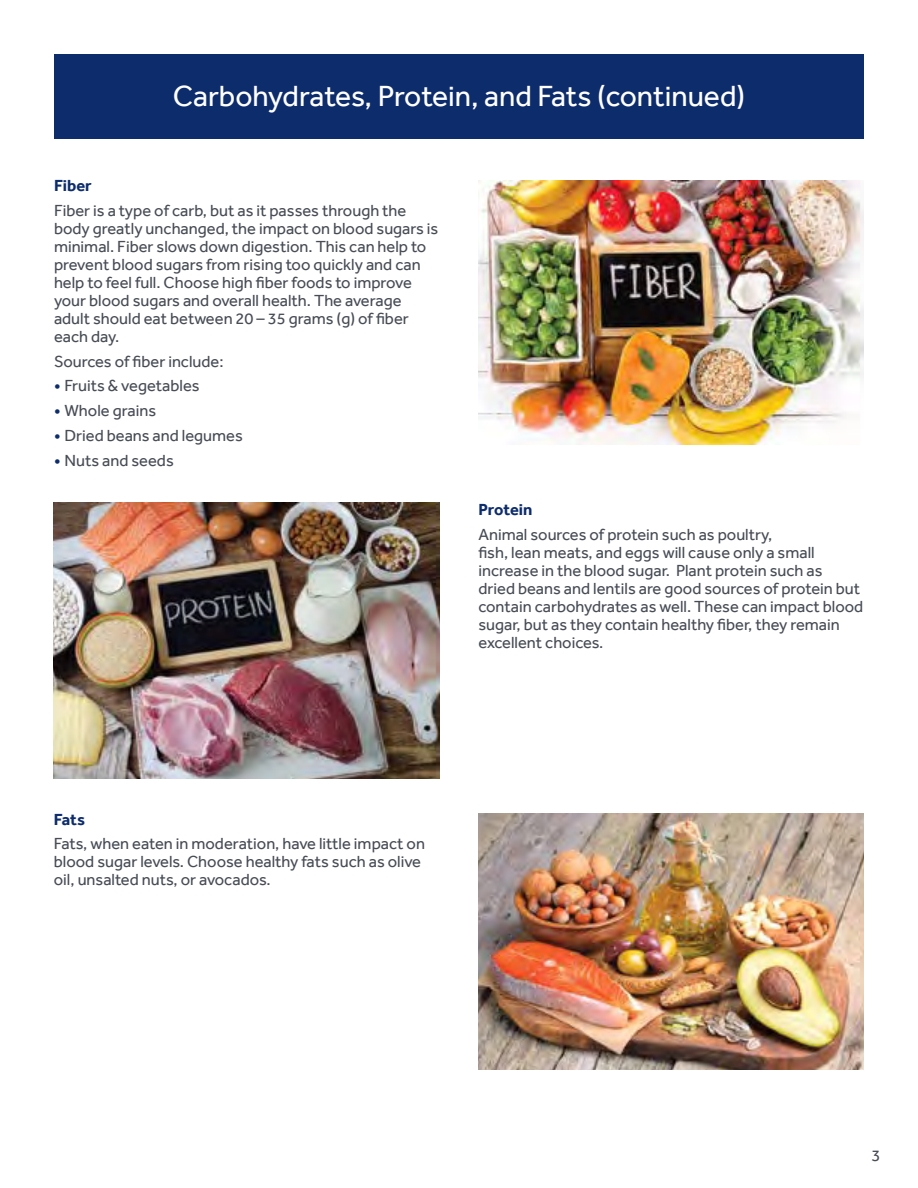
<style>
.page{position:relative;width:918px;height:1188px;background:#fff}
.page>*{position:absolute;margin:0;border:0;box-sizing:border-box;transform-origin:0 0}
.t1{font:30px "Effra";color:#fff}
.t2{font:16.5px/18px "Effra";color:#474c55}
.t3{font:700 16.5px "Effra";color:#0d2c6c}
.s1{font-size:18px;color:#0d2c6c}
</style>
<div class="page">
<div style="left:54px;top:54px;width:810px;height:84px;background:#0d2c6c"></div>
<img style="left:479px;top:181px;width:385px;height:264px">
<img style="left:54px;top:502px;width:386px;height:277px">
<img style="left:478px;top:814px;width:386px;height:255px">
<h1 class="t1" style="left:173px;top:78px;width:574px">Carbohydrates, Protein, and Fats (continued)</h1>
<p class="t3" style="left:54px;top:176px;width:39px">Fiber</p>
<p class="t2" style="left:54px;top:201px;width:386px">Fiber is a type of carb, but as it passes through the body greatly unchanged, the impact on blood sugars is minimal. Fiber slows down digestion. This can help to prevent blood sugars from rising too quickly and can help to feel full. Choose high fiber foods to improve your blood sugars and overall health. The average adult should eat between 20 – 35 grams (g) of fiber each day.</p>
<p class="t2" style="left:54px;top:352px;width:171px">Sources of fiber include:</p>
<p class="t2" style="left:54px;top:377px;width:147px"><span class="s1">•</span> Fruits &amp; vegetables</p>
<p class="t2" style="left:54px;top:401px;width:104px"><span class="s1">•</span> Whole grains</p>
<p class="t2" style="left:54px;top:426px;width:190px"><span class="s1">•</span> Dried beans and legumes</p>
<p class="t2" style="left:54px;top:451px;width:121px"><span class="s1">•</span> Nuts and seeds</p>
<p class="t3" style="left:478px;top:500px;width:55px">Protein</p>
<p class="t2" style="left:478px;top:525px;width:386px">Animal sources of protein such as poultry,<br>fish, lean meats, and eggs will cause only a small increase in the blood sugar. Plant protein such as<br>dried beans and lentils are good sources of protein but contain carbohydrates as well. These can impact blood sugar, but as they contain healthy fiber, they remain excellent choices.</p>
<p class="t3" style="left:54px;top:809px;width:33px">Fats</p>
<p class="t2" style="left:54px;top:835px;width:373px">Fats, when eaten in moderation, have little impact on blood sugar levels. Choose healthy fats such as olive oil, unsalted nuts, or avocados.</p>
<p class="t2" style="left:872px;top:1146px;width:10px">3</p>
</div>
